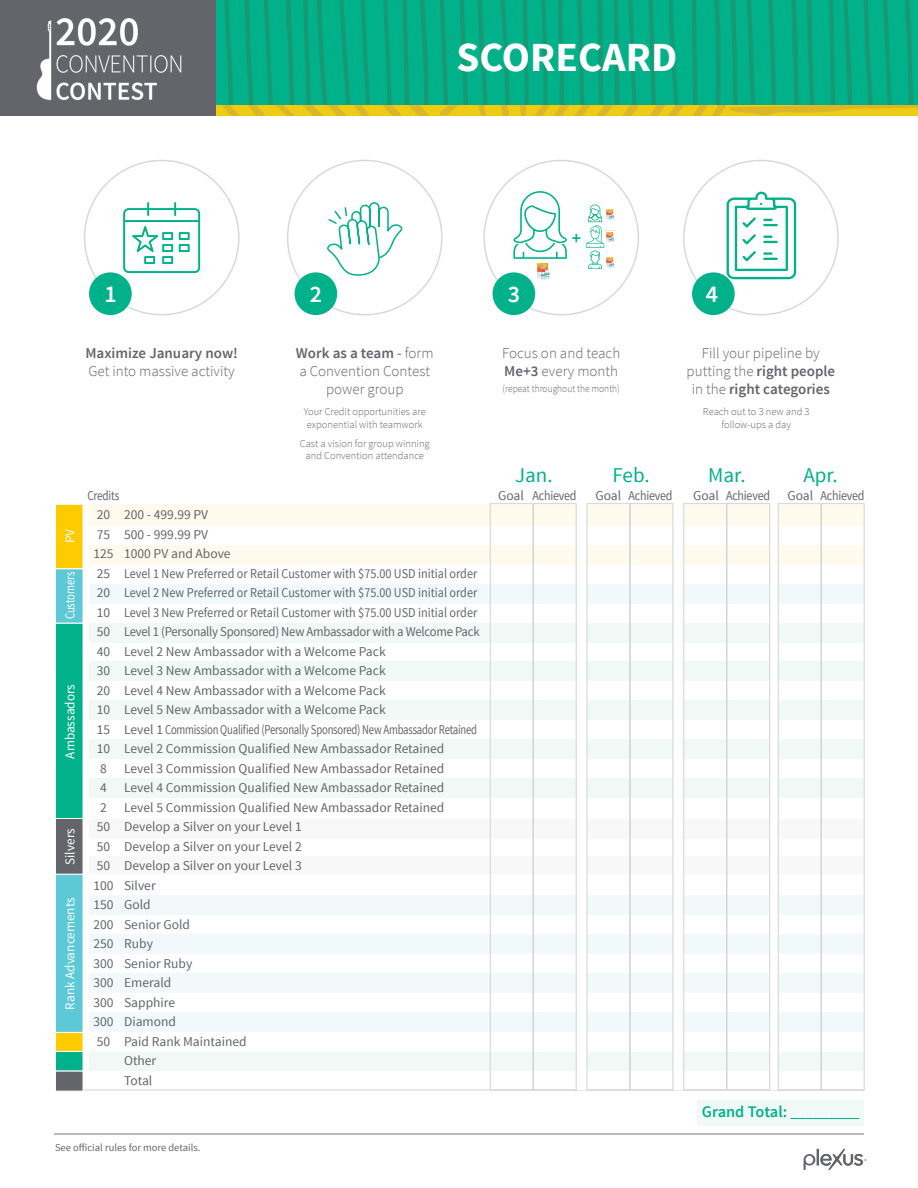
<style>
.page{position:relative;width:918px;height:1188px;background:#fff}
.page>*{position:absolute;margin:0;border:0;box-sizing:border-box;transform-origin:0 0}
.t1{font:700 41.25px "Source Sans Pro";color:#fff}
.t2{font:600 24px "Source Sans Pro";color:#fff}
.t3{font:21px "Source Sans Pro";color:#00b18a}
.t4{font:600 18px "Source Sans Pro";color:#00b18a}
.t5{font:600 16.2px "Source Sans Pro";color:#00b18a}
.t6{font:300 15px/18px "Source Sans Pro";color:#63656a}
.t7{font:13.5px/19.5px "Source Sans Pro";color:#63656a}
.t8{font:13.5px/19.5px "Source Sans Pro";letter-spacing:-.02em;color:#63656a}
.t9{font:13.5px "Source Sans Pro";color:#fff}
.t10{font:13.5px "Source Sans Pro";letter-spacing:-.02em;color:#63656a;scale:.89 1}
.t11{font:13.5px "Source Sans Pro";color:#fff;scale:.8 1}
.t12{font:13.5px "Source Sans Pro";color:#63656a;scale:.83 1}
.t13{font:300 10.5px/12.6px "Source Sans Pro";color:#63656a;text-align:center}
.t14{font:10.5px "Source Sans Pro";color:#63656a}
.t15{font:300 10.5px "Source Sans Pro";color:#63656a;scale:.9 1}
.s1{font-weight:600}
.s2{font-weight:400}
</style>
<div class="page">
<hr style="left:77px;top:1090px;width:787px;height:1px;background:#d4d3d5">
<div style="left:55px;top:1071px;width:28px;height:21px;background:#63656a;border:1px solid #fff"></div>
<div style="left:55px;top:1051px;width:28px;height:20px;background:#00b18a"></div>
<div style="left:55px;top:1032px;width:28px;height:20px;background:#fecb00;border:1px solid #fff"></div>
<div style="left:55px;top:874px;width:28px;height:159px;background:#5dc8d6;border:1px solid #fff"></div>
<div style="left:55px;top:818px;width:28px;height:57px;background:#63656a;border:1px solid #fff"></div>
<div style="left:55px;top:623px;width:28px;height:196px;background:#00b18a;border:1px solid #fff"></div>
<div style="left:55px;top:568px;width:28px;height:55px;background:#5dc8d6;border:1px solid #fff"></div>
<img style="left:537px;top:262px;width:13px;height:18px">
<svg style="left:512px;top:190px;width:55px;height:71px"></svg>
<svg style="left:726px;top:191px;width:71px;height:89px"></svg>
<svg style="left:762px;top:251px;width:12px;height:5px"></svg>
<svg style="left:762px;top:256px;width:17px;height:5px"></svg>
<div style="left:698px;top:1100px;width:166px;height:25px;background:#f0f9f5"></div>
<div style="left:90px;top:504px;width:774px;height:22px;background:#fffaee"></div>
<div style="left:90px;top:662px;width:774px;height:19px;background:#f0f9f5"></div>
<div style="left:90px;top:895px;width:774px;height:20px;background:#f1f9fb"></div>
<div style="left:90px;top:545px;width:774px;height:20px;background:#fffaee"></div>
<div style="left:90px;top:700px;width:774px;height:20px;background:#f0f9f5"></div>
<div style="left:90px;top:739px;width:774px;height:20px;background:#f0f9f5"></div>
<div style="left:90px;top:778px;width:774px;height:20px;background:#f0f9f5"></div>
<div style="left:90px;top:819px;width:774px;height:19px;background:#f8f8f8"></div>
<div style="left:90px;top:934px;width:774px;height:19px;background:#f1f9fb"></div>
<div style="left:90px;top:584px;width:774px;height:20px;background:#f1f9fb"></div>
<div style="left:90px;top:973px;width:774px;height:20px;background:#f1f9fb"></div>
<div style="left:90px;top:623px;width:774px;height:20px;background:#f0f9f5"></div>
<div style="left:90px;top:856px;width:774px;height:18px;background:#f8f8f8"></div>
<div style="left:90px;top:1013px;width:774px;height:19px;background:#f1f9fb"></div>
<div style="left:90px;top:1053px;width:774px;height:18px;background:#f0f9f5"></div>
<div style="left:55px;top:504px;width:28px;height:65px;background:#fecb00;border:1px solid #fff"></div>
<hr style="left:54px;top:1133px;width:810px;height:2px;background:#a4a2a5">
<svg style="left:804px;top:1149px;width:63px;height:21px"></svg>
<div style="left:577px;top:491px;width:9px;height:599px;background:#fff"></div>
<div style="left:673px;top:491px;width:9px;height:599px;background:#fff"></div>
<div style="left:769px;top:491px;width:9px;height:599px;background:#fff"></div>
<div style="left:490px;top:503px;width:44px;height:587px;border:1px solid #d4d3d5"></div>
<div style="left:587px;top:503px;width:44px;height:587px;border:1px solid #d4d3d5"></div>
<div style="left:683px;top:503px;width:44px;height:587px;border:1px solid #d4d3d5"></div>
<div style="left:778px;top:503px;width:44px;height:587px;border:1px solid #d4d3d5"></div>
<div style="left:533px;top:503px;width:44px;height:587px;border:1px solid #d4d3d5"></div>
<div style="left:629px;top:503px;width:44px;height:587px;border:1px solid #d4d3d5"></div>
<div style="left:726px;top:503px;width:44px;height:587px;border:1px solid #d4d3d5"></div>
<div style="left:821px;top:503px;width:44px;height:587px;border:1px solid #d4d3d5"></div>
<div style="left:89px;top:272px;width:43px;height:43px;background:#00b18a;border-radius:50%"></div>
<div style="left:295px;top:272px;width:42px;height:43px;background:#00b18a;border-radius:50%"></div>
<div style="left:493px;top:272px;width:42px;height:43px;background:#00b18a;border-radius:50%"></div>
<div style="left:692px;top:272px;width:43px;height:43px;background:#00b18a;border-radius:50%"></div>
<svg style="left:122px;top:201px;width:79px;height:73px"></svg>
<svg style="left:216px;top:0;width:702px;height:115px;background:#18ad7b"></svg>
<svg style="left:327px;top:202px;width:76px;height:74px"></svg>
<div style="left:0;top:0;width:216px;height:115px;background:#63656a"></div>
<img style="left:36px;top:18px;width:146px;height:83px">
<svg style="left:586px;top:204px;width:29px;height:65px"></svg>
<img style="left:606px;top:256px;width:9px;height:13px">
<p class="t1" style="left:457px;top:31px;width:222px">SCORECARD</p>
<p class="t4" style="left:572px;top:227px;width:11px">+</p>
<p class="t2" style="left:104px;top:279px;width:14px">1</p>
<p class="t2" style="left:310px;top:279px;width:14px">2</p>
<p class="t2" style="left:508px;top:279px;width:14px">3</p>
<p class="t2" style="left:706px;top:279px;width:14px">4</p>
<p class="t6" style="left:85px;top:344px;width:154px"><span class="s1">Maximize January now!<br></span>Get into massive activity</p>
<p class="t6" style="left:296px;top:344px;width:139px;text-align:center"><span class="s1">Work as a team</span> <span class="s2">-</span> form a Convention Contest power group</p>
<p class="t13" style="left:304px;top:406px;width:123px;text-align:left">Your Credit opportunities are exponential with teamwork</p>
<p class="t13" style="left:300px;top:437px;width:131px">Cast a vision for group winning and Convention attendance</p>
<p class="t6" style="left:502px;top:344px;width:120px">Focus on and teach<br><span class="s1">Me+3</span> every month</p>
<p class="t15" style="left:503px;top:382px;width:132px">(repeat throughout the month)</p>
<p class="t6" style="left:687px;top:344px;width:150px;text-align:center">Fill your pipeline by putting the <span class="s1">right people </span>in the <span class="s1">right categories</span></p>
<p class="t13" style="left:703px;top:406px;width:108px">Reach out to 3 new and 3 follow-ups a day</p>
<p class="t3" style="left:515px;top:462px;width:39px">Jan.</p>
<p class="t3" style="left:613px;top:462px;width:39px">Feb.</p>
<p class="t3" style="left:708px;top:462px;width:39px">Mar.</p>
<p class="t3" style="left:803px;top:462px;width:36px">Apr.</p>
<p class="t9" style="left:62px;top:543px;width:16px;rotate:-90deg">PV</p>
<p class="t11" style="left:62px;top:619px;width:61px;rotate:-90deg">Customers</p>
<p class="t9" style="left:62px;top:759px;width:76px;rotate:-90deg">Ambassadors</p>
<p class="t9" style="left:62px;top:865px;width:38px;rotate:-90deg">Silvers</p>
<p class="t9" style="left:62px;top:1010px;width:114px;rotate:-90deg">Rank Advancements</p>
<p class="t12" style="left:87px;top:487px;width:40px">Credits</p>
<p class="t7" style="left:498px;top:486px;width:27px">Goal</p>
<p class="t10" style="left:533px;top:487px;width:51px">Achieved</p>
<p class="t7" style="left:596px;top:486px;width:27px">Goal</p>
<p class="t10" style="left:629px;top:487px;width:51px">Achieved</p>
<p class="t7" style="left:693px;top:486px;width:27px">Goal</p>
<p class="t7" style="left:788px;top:486px;width:27px">Goal</p>
<p class="t10" style="left:821px;top:487px;width:51px">Achieved</p>
<p class="t10" style="left:726px;top:487px;width:51px">Achieved</p>
<p class="t7" style="left:97px;top:505px;width:15px">20<br>75</p>
<p class="t7" style="left:93px;top:544px;width:22px">125<br>25</p>
<p class="t7" style="left:97px;top:583px;width:15px">20<br>10</p>
<p class="t7" style="left:97px;top:622px;width:15px">50<br>40</p>
<p class="t7" style="left:97px;top:661px;width:15px">30<br>20</p>
<p class="t7" style="left:97px;top:700px;width:15px">10</p>
<p class="t7" style="left:97px;top:720px;width:15px">15</p>
<p class="t7" style="left:97px;top:739px;width:15px">10</p>
<p class="t7" style="left:100px;top:759px;width:8px">8</p>
<p class="t7" style="left:100px;top:778px;width:8px">4</p>
<p class="t7" style="left:97px;top:798px;width:15px">2<br>50</p>
<p class="t7" style="left:97px;top:837px;width:15px">50</p>
<p class="t7" style="left:93px;top:856px;width:22px">50<br>100</p>
<p class="t7" style="left:93px;top:895px;width:22px">150<br>200</p>
<p class="t7" style="left:93px;top:934px;width:22px">250<br>300</p>
<p class="t7" style="left:93px;top:973px;width:22px">300<br>300</p>
<p class="t7" style="left:93px;top:1012px;width:22px">300<br>50</p>
<p class="t7" style="left:124px;top:505px;width:357px">200 - 499.99 PV<br>500 - 999.99 PV<br>1000 PV and Above<br>Level 1 New Preferred or Retail Customer with $75.00 USD initial order Level 2 New Preferred or Retail Customer with $75.00 USD initial order Level 3 New Preferred or Retail Customer with $75.00 USD initial order Level 1 (Personally Sponsored) New Ambassador with a Welcome Pack</p>
<p class="t7" style="left:124px;top:642px;width:263px">Level 2 New Ambassador with a Welcome Pack</p>
<p class="t7" style="left:124px;top:661px;width:263px">Level 3 New Ambassador with a Welcome Pack</p>
<p class="t7" style="left:124px;top:681px;width:263px">Level 4 New Ambassador with a Welcome Pack</p>
<p class="t8" style="left:124px;top:700px;width:355px">Level 5 New Ambassador with a Welcome Pack<br>Level 1 Commission Qualified (Personally Sponsored) New Ambassador Retained</p>
<p class="t7" style="left:124px;top:739px;width:322px">Level 2 Commission Qualified New Ambassador Retained</p>
<p class="t7" style="left:124px;top:759px;width:322px">Level 3 Commission Qualified New Ambassador Retained</p>
<p class="t7" style="left:124px;top:778px;width:322px">Level 4 Commission Qualified New Ambassador Retained</p>
<p class="t7" style="left:124px;top:798px;width:322px">Level 5 Commission Qualified New Ambassador Retained<br>Develop a Silver on your Level 1<br>Develop a Silver on your Level 2<br>Develop a Silver on your Level 3<br>Silver</p>
<p class="t7" style="left:124px;top:895px;width:28px">Gold</p>
<p class="t7" style="left:124px;top:915px;width:67px">Senior Gold</p>
<p class="t7" style="left:124px;top:934px;width:30px">Ruby</p>
<p class="t7" style="left:124px;top:954px;width:70px">Senior Ruby</p>
<p class="t7" style="left:124px;top:973px;width:49px">Emerald</p>
<p class="t7" style="left:124px;top:993px;width:53px">Sapphire</p>
<p class="t7" style="left:124px;top:1012px;width:53px">Diamond</p>
<p class="t7" style="left:124px;top:1032px;width:124px">Paid Rank Maintained<br>Other</p>
<p class="t7" style="left:124px;top:1071px;width:30px">Total</p>
<p class="t5" style="left:702px;top:1102px;width:159px">Grand Total: <span class="s2">_________</span></p>
<p class="t14" style="left:55px;top:1141px;width:147px">See official rules for more details.</p>
</div>
